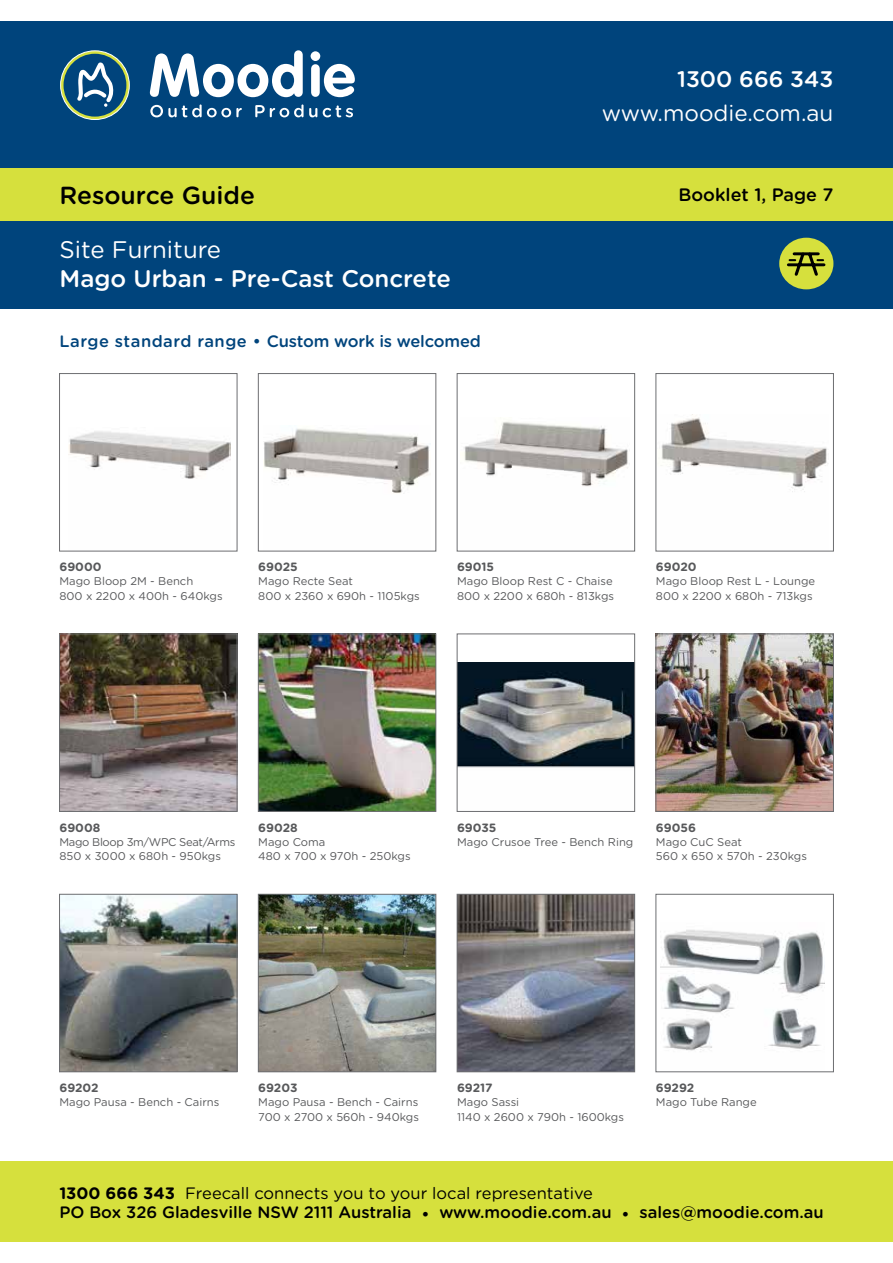
<style>
.page{position:relative;width:893px;height:1263px;background:#fff}
.page>*{position:absolute;margin:0;border:0;box-sizing:border-box;transform-origin:0 0}
.t1{font:500 24.75px "Gotham Rounded";color:#000}
.t2{font:500 24px "Gotham Rounded";color:#fff}
.t3{font:24px "Gotham Rounded";color:#fff}
.t4{font:22.5px "Gotham Rounded";color:#fff}
.t5{font:500 22.5px "Gotham Rounded";color:#fff}
.t6{font:500 18px "Gotham Rounded";color:#000}
.t7{font:500 16.5px/19.5px "Gotham Rounded";color:#000}
.t8{font:500 16.5px "Gotham Rounded";letter-spacing:-.01em;color:#00447c}
.t9{font:700 12px "Gotham Rounded";letter-spacing:-.005em;color:#58595b}
.t10{font:11.25px/14.2px "Gotham Rounded";color:#58595b}
.t11{font:11.25px/14.2px "Gotham Rounded";letter-spacing:-.03em;color:#58595b}
.s1{font-weight:700}
.s2{font-weight:400}
</style>
<div class="page">
<div style="left:0;top:1162px;width:893px;height:80px;background:#d6e03d"></div>
<div style="left:0;top:216px;width:893px;height:93px;background:#00447c"></div>
<div style="left:0;top:21px;width:893px;height:148px;background:#00447c"></div>
<div style="left:0;top:168px;width:893px;height:52px;background:#d6e03d"></div>
<svg style="left:61px;top:51px;width:68px;height:69px"></svg>
<div style="left:60px;top:51px;width:70px;height:69px;border:1px solid #fff;border-radius:50%"></div>
<div style="left:64px;top:54px;width:62px;height:63px;background:#00447c;border-radius:50%"></div>
<svg style="left:74px;top:61px;width:42px;height:46px"></svg>
<svg style="left:150px;top:50px;width:153px;height:47px"></svg>
<svg style="left:311px;top:51px;width:44px;height:46px"></svg>
<svg style="left:150px;top:104px;width:92px;height:13px"></svg>
<svg style="left:255px;top:104px;width:62px;height:13px"></svg>
<svg style="left:323px;top:105px;width:30px;height:12px"></svg>
<div style="left:779px;top:238px;width:54px;height:51px;background:#d6e03d;border-radius:50%"></div>
<svg style="left:787px;top:252px;width:39px;height:24px"></svg>
<img style="left:68px;top:431px;width:163px;height:48px">
<div style="left:59px;top:373px;width:178px;height:178px;border:1px solid #6d6e71"></div>
<img style="left:264px;top:428px;width:166px;height:66px">
<div style="left:258px;top:373px;width:178px;height:178px;border:1px solid #6d6e71"></div>
<img style="left:463px;top:421px;width:167px;height:66px">
<div style="left:457px;top:373px;width:178px;height:178px;border:1px solid #6d6e71"></div>
<img style="left:661px;top:417px;width:166px;height:75px">
<div style="left:656px;top:373px;width:178px;height:178px;border:1px solid #6d6e71"></div>
<img style="left:61px;top:636px;width:174px;height:174px">
<div style="left:59px;top:634px;width:178px;height:178px;border:1px solid #6d6e71"></div>
<img style="left:260px;top:636px;width:174px;height:174px">
<div style="left:258px;top:634px;width:178px;height:178px;border:1px solid #6d6e71"></div>
<img style="left:459px;top:663px;width:174px;height:105px">
<div style="left:457px;top:634px;width:178px;height:178px;border:1px solid #6d6e71"></div>
<img style="left:658px;top:636px;width:174px;height:174px">
<div style="left:656px;top:634px;width:178px;height:178px;border:1px solid #6d6e71"></div>
<img style="left:61px;top:896px;width:174px;height:174px">
<div style="left:59px;top:894px;width:178px;height:178px;border:1px solid #6d6e71"></div>
<img style="left:260px;top:896px;width:174px;height:174px">
<div style="left:258px;top:894px;width:178px;height:178px;border:1px solid #6d6e71"></div>
<img style="left:459px;top:896px;width:174px;height:174px">
<div style="left:457px;top:894px;width:178px;height:178px;border:1px solid #6d6e71"></div>
<img style="left:661px;top:930px;width:163px;height:122px">
<div style="left:656px;top:894px;width:178px;height:178px;border:1px solid #6d6e71"></div>
<h3 class="t5" style="left:677px;top:63px;width:158px">1300 666 343</h3>
<h3 class="t4" style="left:602px;top:97px;width:233px">www.moodie.com.au</h3>
<h1 class="t1" style="left:60px;top:178px;width:197px">Resource Guide</h1>
<h3 class="t6" style="left:678px;top:182px;width:156px">Booklet 1, Page 7</h3>
<h2 class="t3" style="left:60px;top:233px;width:163px">Site Furniture</h2>
<h2 class="t2" style="left:60px;top:261px;width:393px">Mago Urban - Pre-Cast Concrete</h2>
<h3 class="t8" style="left:60px;top:329px;width:423px">Large standard range • Custom work is welcomed</h3>
<p class="t9" style="left:60px;top:558px;width:44px">69000</p>
<p class="t10" style="left:60px;top:574px;width:165px">Mago Bloop 2M - Bench<br>800 x 2200 x 400h - 640kgs</p>
<p class="t9" style="left:258px;top:558px;width:41px">69025</p>
<p class="t10" style="left:258px;top:574px;width:163px">Mago Recte Seat<br>800 x 2360 x 690h - 1105kgs</p>
<p class="t9" style="left:457px;top:558px;width:39px">69015</p>
<p class="t10" style="left:457px;top:574px;width:159px">Mago Bloop Rest C - Chaise<br>800 x 2200 x 680h - 813kgs</p>
<p class="t9" style="left:656px;top:558px;width:42px">69020</p>
<p class="t10" style="left:656px;top:574px;width:161px">Mago Bloop Rest L - Lounge<br>800 x 2200 x 680h - 713kgs</p>
<p class="t9" style="left:60px;top:819px;width:42px">69008</p>
<p class="t11" style="left:60px;top:834px;width:177px">Mago Bloop 3m/WPC Seat/Arms<br>850 x 3000 x 680h - 950kgs</p>
<p class="t9" style="left:258px;top:819px;width:41px">69028</p>
<p class="t10" style="left:258px;top:834px;width:154px">Mago Coma<br>480 x 700 x 970h - 250kgs</p>
<p class="t9" style="left:457px;top:819px;width:41px">69035</p>
<p class="t10" style="left:457px;top:834px;width:178px">Mago Crusoe Tree - Bench Ring</p>
<p class="t9" style="left:656px;top:819px;width:42px">69056</p>
<p class="t10" style="left:656px;top:834px;width:153px">Mago CuC Seat<br>560 x 650 x 570h - 230kgs</p>
<p class="t9" style="left:60px;top:1079px;width:41px">69202</p>
<p class="t10" style="left:60px;top:1095px;width:161px">Mago Pausa - Bench - Cairns</p>
<p class="t9" style="left:258px;top:1079px;width:41px">69203</p>
<p class="t10" style="left:258px;top:1095px;width:162px">Mago Pausa - Bench - Cairns<br>700 x 2700 x 560h - 940kgs</p>
<p class="t9" style="left:457px;top:1079px;width:37px">69217</p>
<p class="t10" style="left:457px;top:1095px;width:168px">Mago Sassi<br>1140 x 2600 x 790h - 1600kgs</p>
<p class="t9" style="left:656px;top:1079px;width:40px">69292</p>
<p class="t10" style="left:656px;top:1095px;width:102px">Mago Tube Range</p>
<h3 class="t7" style="left:59px;top:1182px;width:766px"><span class="s1">1300 666 343</span> <span class="s2">Freecall connects you to your local representative<br></span>PO Box 326 Gladesville NSW 2111 Australia • www.moodie.com.au • sales@moodie.com.au</h3>
</div>
